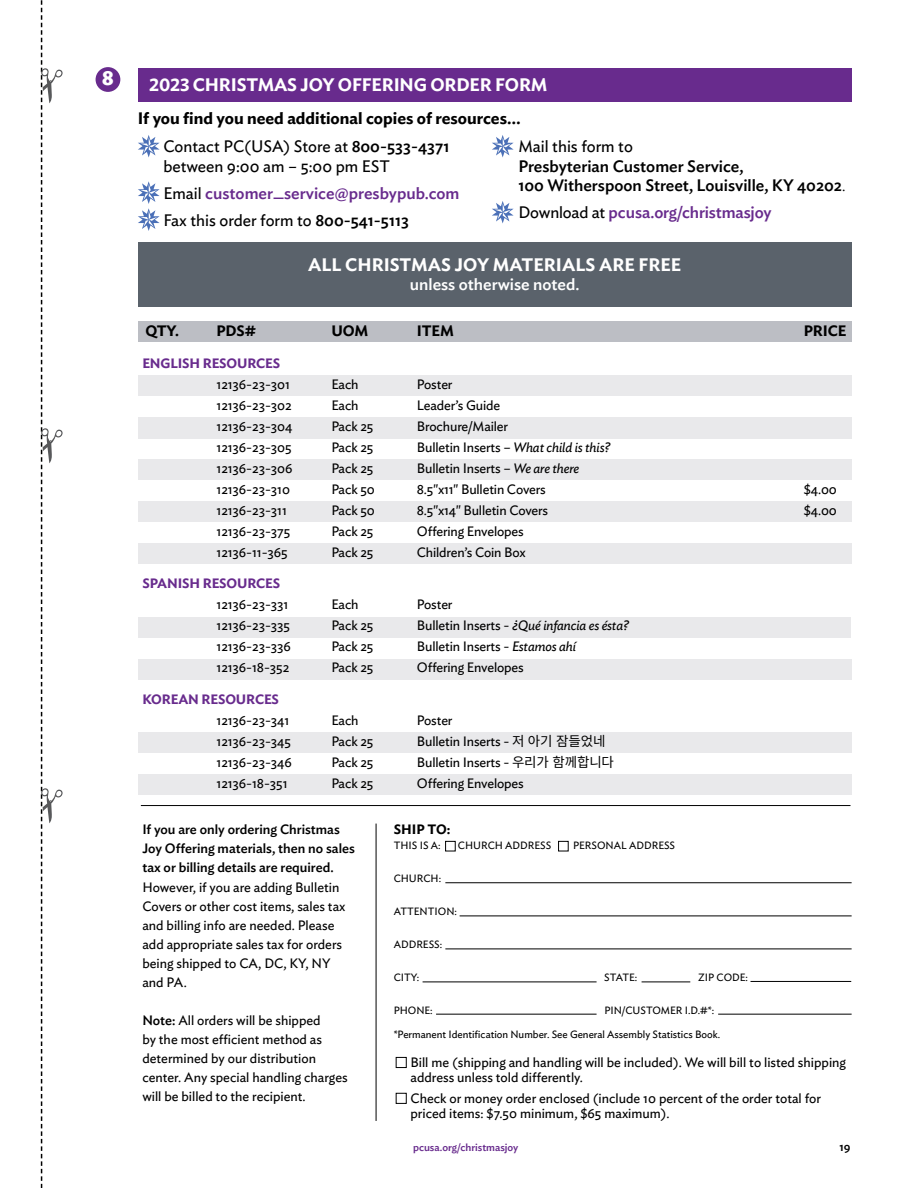
<style>
.page{position:relative;width:918px;height:1188px;background:#fff}
.page>*{position:absolute;margin:0;border:0;box-sizing:border-box;transform-origin:0 0}
.t1{font:700 21px "Ideal Sans";color:#fff}
.t2{font:600 18px "Ideal Sans";letter-spacing:-.01em;color:#fff}
.t3{font:500 16.5px/27px "Ideal Sans";color:#682b8d}
.t4{font:16.5px/19.5px "Ideal Sans";color:#000}
.t5{font:500 16.5px/19.5px "Ideal Sans";color:#000}
.t6{font:600 16.5px "Ideal Sans";color:#000}
.t7{font:500 16.5px "Ideal Sans";color:#fff}
.t8{font:600 15px "Ideal Sans";letter-spacing:-.01em;color:#000}
.t9{font:13.5px/19px "Ideal Sans";color:#000}
.t10{font:500 13.5px/19px "Ideal Sans";color:#000}
.t11{font:600 13.5px "Ideal Sans";letter-spacing:-.01em;color:#682b8d}
.t12{font:italic 13.5px "Ideal Sans";letter-spacing:-.01em;color:#000}
.t13{font:600 13.5px "Ideal Sans";color:#000}
.t14{font:500 12px "Ideal Sans";color:#000}
.t15{font:10.5px "Ideal Sans";color:#000}
.t16{font:500 10.5px "Ideal Sans";color:#682b8d}
.s1{font-weight:500}
.s2{font-weight:400;color:#000}
.s3{color:#000}
.s4{font-weight:300}
.s5{font-style:italic}
.s6{font-style:normal}
.s7{font-family:"Source Han Sans KR"}
</style>
<div class="page">
<div style="left:138px;top:375px;width:714px;height:21px;background:#e9e9eb"></div>
<div style="left:138px;top:417px;width:714px;height:21px;background:#e9e9eb"></div>
<div style="left:138px;top:459px;width:714px;height:21px;background:#e9e9eb"></div>
<div style="left:138px;top:501px;width:714px;height:21px;background:#e9e9eb"></div>
<div style="left:138px;top:543px;width:714px;height:21px;background:#e9e9eb"></div>
<div style="left:138px;top:617px;width:712px;height:21px;background:#e9e9eb"></div>
<div style="left:138px;top:659px;width:714px;height:21px;background:#e9e9eb"></div>
<div style="left:138px;top:732px;width:714px;height:21px;background:#e9e9eb"></div>
<div style="left:138px;top:774px;width:714px;height:21px;background:#e9e9eb"></div>
<div style="left:138px;top:68px;width:714px;height:33px;background:#682b8d"></div>
<hr style="left:445px;top:882px;width:407px;height:1px;background:#000">
<hr style="left:460px;top:916px;width:392px;height:1px;background:#000">
<hr style="left:445px;top:949px;width:407px;height:1px;background:#000">
<hr style="left:423px;top:982px;width:174px;height:1px;background:#000">
<hr style="left:642px;top:982px;width:48px;height:1px;background:#000">
<hr style="left:751px;top:981px;width:100px;height:1px;background:#000">
<hr style="left:436px;top:1014px;width:161px;height:1px;background:#000">
<hr style="left:718px;top:1014px;width:134px;height:1px;background:#000">
<div style="left:96px;top:67px;width:24px;height:25px;background:#682b8d;border-radius:50%"></div>
<div style="left:138px;top:243px;width:714px;height:64px;background:#5a626b"></div>
<hr style="left:376px;top:824px;width:1px;height:297px;background:#000">
<div style="left:138px;top:321px;width:714px;height:21px;background:#bcbec4"></div>
<hr style="left:141px;top:805px;width:710px;height:1px;background:#000">
<svg style="left:41px;top:0;width:22px;height:1188px"></svg>
<div style="left:396px;top:1057px;width:11px;height:11px;border:1px solid #000"></div>
<div style="left:396px;top:1093px;width:11px;height:11px;border:1px solid #000"></div>
<svg style="left:138px;top:135px;width:22px;height:22px"></svg>
<svg style="left:492px;top:135px;width:22px;height:22px"></svg>
<svg style="left:492px;top:201px;width:22px;height:22px"></svg>
<svg style="left:138px;top:181px;width:22px;height:50px"></svg>
<h1 class="t1" style="left:102px;top:61px;width:13px">8</h1>
<h2 class="t2" style="left:149px;top:71px;width:400px">2023 CHRISTMAS JOY OFFERING ORDER FORM</h2>
<p class="t6" style="left:138px;top:106px;width:384px">If you find you need additional copies of resources…</p>
<p class="t4" style="left:163px;top:136px;width:287px">Contact PC(USA) Store at <span class="s1">800-533-4371 </span>between 9:00 am – 5:00 pm EST</p>
<p class="t3" style="left:163px;top:178px;width:298px"><span class="s2">Email</span> customer_service@presbypub.com<br><span class="s2">Fax this order form to</span> <span class="s3">800-541-5113</span></p>
<p class="t4" style="left:518px;top:136px;width:116px">Mail this form to</p>
<p class="t5" style="left:518px;top:155px;width:329px">Presbyterian Customer Service,<br>100 Witherspoon Street, Louisville, KY 40202<span class="s4">.</span></p>
<p class="t3" style="left:518px;top:198px;width:255px"><span class="s2">Download at</span> pcusa.org/christmasjoy</p>
<h2 class="t2" style="left:308px;top:250px;width:375px">ALL CHRISTMAS JOY MATERIALS ARE FREE</h2>
<p class="t7" style="left:410px;top:272px;width:171px">unless otherwise noted.</p>
<p class="t8" style="left:145px;top:319px;width:35px">QTY.</p>
<p class="t8" style="left:217px;top:319px;width:41px">PDS#</p>
<p class="t8" style="left:331px;top:319px;width:38px">UOM</p>
<p class="t8" style="left:417px;top:319px;width:38px">ITEM</p>
<p class="t8" style="left:804px;top:319px;width:44px">PRICE</p>
<p class="t11" style="left:142px;top:352px;width:139px">ENGLISH RESOURCES</p>
<p class="t9" style="left:217px;top:374px;width:75px">12136-23-301</p>
<p class="t9" style="left:331px;top:374px;width:29px">Each</p>
<p class="t9" style="left:417px;top:374px;width:37px">Poster</p>
<p class="t9" style="left:217px;top:395px;width:77px">12136-23-302</p>
<p class="t9" style="left:331px;top:395px;width:29px">Each</p>
<p class="t9" style="left:417px;top:395px;width:85px">Leader’s Guide</p>
<p class="t9" style="left:217px;top:416px;width:77px">12136-23-304</p>
<p class="t9" style="left:331px;top:416px;width:44px">Pack 25</p>
<p class="t9" style="left:417px;top:416px;width:93px">Brochure/Mailer</p>
<p class="t9" style="left:217px;top:437px;width:77px">12136-23-305</p>
<p class="t9" style="left:331px;top:437px;width:44px">Pack 25</p>
<p class="t9" style="left:417px;top:437px;width:195px">Bulletin Inserts – <span class="s5">What child is this?</span></p>
<p class="t9" style="left:217px;top:458px;width:78px">12136-23-306</p>
<p class="t9" style="left:331px;top:458px;width:44px">Pack 25</p>
<p class="t9" style="left:417px;top:458px;width:164px">Bulletin Inserts – <span class="s5">We are there</span></p>
<p class="t9" style="left:217px;top:479px;width:75px">12136-23-310</p>
<p class="t9" style="left:331px;top:479px;width:45px">Pack 50</p>
<p class="t9" style="left:417px;top:479px;width:130px">8.5"x11" Bulletin Covers</p>
<p class="t9" style="left:804px;top:479px;width:35px">$4.00</p>
<p class="t9" style="left:217px;top:500px;width:72px">12136-23-311</p>
<p class="t9" style="left:331px;top:500px;width:45px">Pack 50</p>
<p class="t9" style="left:417px;top:500px;width:133px">8.5"x14" Bulletin Covers</p>
<p class="t9" style="left:804px;top:500px;width:35px">$4.00</p>
<p class="t9" style="left:217px;top:521px;width:75px">12136-23-375</p>
<p class="t9" style="left:331px;top:521px;width:44px">Pack 25</p>
<p class="t9" style="left:417px;top:521px;width:108px">Offering Envelopes</p>
<p class="t9" style="left:217px;top:542px;width:73px">12136-11-365</p>
<p class="t9" style="left:331px;top:542px;width:44px">Pack 25</p>
<p class="t9" style="left:417px;top:542px;width:110px">Children’s Coin Box</p>
<p class="t11" style="left:142px;top:573px;width:139px">SPANISH RESOURCES</p>
<p class="t9" style="left:217px;top:594px;width:73px">12136-23-331</p>
<p class="t9" style="left:331px;top:594px;width:29px">Each</p>
<p class="t9" style="left:417px;top:594px;width:37px">Poster</p>
<p class="t9" style="left:217px;top:615px;width:75px">12136-23-335</p>
<p class="t9" style="left:331px;top:615px;width:44px">Pack 25</p>
<p class="t12" style="left:417px;top:615px;width:214px"><span class="s6">Bulletin Inserts -</span> ¿Qué infancia es ésta?</p>
<p class="t9" style="left:217px;top:636px;width:76px">12136-23-336</p>
<p class="t9" style="left:331px;top:636px;width:44px">Pack 25</p>
<p class="t9" style="left:417px;top:636px;width:161px">Bulletin Inserts - <span class="s5">Estamos ahí</span></p>
<p class="t9" style="left:217px;top:657px;width:74px">12136-18-352</p>
<p class="t9" style="left:331px;top:657px;width:44px">Pack 25</p>
<p class="t9" style="left:417px;top:657px;width:108px">Offering Envelopes</p>
<p class="t11" style="left:142px;top:689px;width:138px">KOREAN RESOURCES</p>
<p class="t9" style="left:217px;top:710px;width:74px">12136-23-341</p>
<p class="t9" style="left:331px;top:710px;width:29px">Each</p>
<p class="t9" style="left:417px;top:710px;width:37px">Poster</p>
<p class="t9" style="left:217px;top:731px;width:76px">12136-23-345</p>
<p class="t9" style="left:331px;top:731px;width:44px">Pack 25</p>
<p class="t9" style="left:417px;top:731px;width:190px">Bulletin Inserts - <span class="s7">저 아기 잠들었네</span></p>
<p class="t9" style="left:217px;top:752px;width:77px">12136-23-346</p>
<p class="t9" style="left:331px;top:752px;width:44px">Pack 25</p>
<p class="t9" style="left:417px;top:752px;width:199px">Bulletin Inserts - <span class="s7">우리가 함께합니다</span></p>
<p class="t9" style="left:217px;top:773px;width:72px">12136-18-351</p>
<p class="t9" style="left:331px;top:773px;width:44px">Pack 25</p>
<p class="t9" style="left:417px;top:773px;width:108px">Offering Envelopes</p>
<p class="t10" style="left:142px;top:819px;width:214px">If you are only ordering Christmas<br>Joy Offering materials, then no sales tax or billing details are required.</p>
<p class="t9" style="left:142px;top:876px;width:205px">However, if you are adding Bulletin<br>Covers or other cost items, sales tax and billing info are needed. Please add appropriate sales tax for orders being shipped to CA, DC, KY, NY and PA.</p>
<p class="t9" style="left:142px;top:1010px;width:207px"><span class="s1">Note:</span> All orders will be shipped<br>by the most efficient method as determined by our distribution center. Any special handling charges will be billed to the recipient.</p>
<p class="t13" style="left:394px;top:819px;width:58px">SHIP TO:</p>
<p class="t15" style="left:394px;top:838px;width:283px">THIS IS A: ■ CHURCH ADDRESS ■ PERSONAL ADDRESS</p>
<p class="t15" style="left:394px;top:871px;width:49px">CHURCH:</p>
<p class="t15" style="left:394px;top:904px;width:65px">ATTENTION:</p>
<p class="t15" style="left:394px;top:937px;width:50px">ADDRESS:</p>
<p class="t15" style="left:394px;top:970px;width:27px">CITY:</p>
<p class="t15" style="left:604px;top:970px;width:35px">STATE:</p>
<p class="t15" style="left:698px;top:970px;width:51px">ZIP CODE:</p>
<p class="t15" style="left:394px;top:1003px;width:41px">PHONE:</p>
<p class="t15" style="left:604px;top:1003px;width:111px">PIN/CUSTOMER I.D.#*:</p>
<p class="t15" style="left:394px;top:1027px;width:328px">*Permanent Identification Number. See General Assembly Statistics Book.</p>
<p class="t9" style="left:411px;top:1053px;width:437px;line-height:15.5px">Bill me (shipping and handling will be included). We will bill to listed shipping address unless told differently.</p>
<p class="t9" style="left:411px;top:1089px;width:412px;line-height:15.5px">Check or money order enclosed (include 10 percent of the order total for priced items: $7.50 minimum, $65 maximum).</p>
<p class="t16" style="left:413px;top:1139px;width:107px">pcusa.org/christmasjoy</p>
<p class="t14" style="left:839px;top:1138px;width:13px">19</p>
</div>
